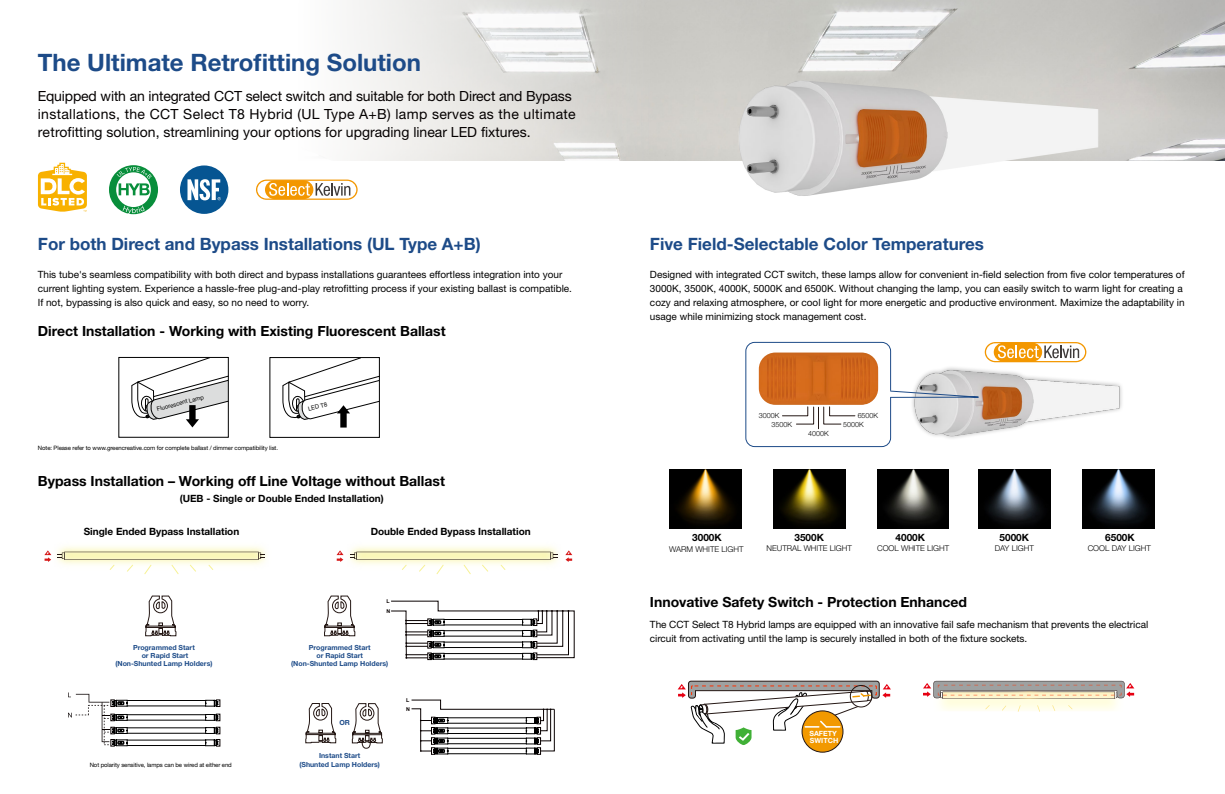
<style>
.page{position:relative;width:1225px;height:794px;background:#fff}
.page>*{position:absolute;margin:0;border:0;box-sizing:border-box;transform-origin:0 0}
.t1{font:700 24px "Helvetica Neue LT Pro";color:#1d4b88}
.t2{font:700 17px "Helvetica Neue LT Pro";color:#1d4b88}
.t3{font:14px/18px "Helvetica Neue LT Pro";color:#040000}
.t4{font:700 14px "Helvetica Neue LT Pro";color:#000}
.t5{font:10px/14px "Helvetica Neue LT Pro";color:#000}
.t6{font:700 10px "Helvetica Neue LT Pro";color:#000}
.t7{font:300 8px "Helvetica Neue LT Pro";color:#000}
.t8{font:300 7.1px "Helvetica Neue LT Pro";color:#000}
.t9{font:700 7.1px/6.9px "Helvetica Neue LT Pro";color:#fff}
.t10{font:700 7px/8.4px "Helvetica Neue LT Pro";color:#1d4b88;text-align:center}
.t11{font:6px "Helvetica Neue LT Pro";letter-spacing:-.015em;color:#000}
.t12{font:700 5.3px/9.1px "Arial";color:#080000}
</style>
<div class="page">
<img style="left:925px;top:0;width:300px;height:160px">
<svg style="left:59px;top:0;width:866px;height:163px"></svg>
<img style="left:51px;top:546px;width:215px;height:14px">
<svg style="left:44px;top:550px;width:7px;height:12px"></svg>
<svg style="left:58px;top:552px;width:207px;height:22px"></svg>
<img style="left:343px;top:546px;width:230px;height:29px">
<svg style="left:336px;top:550px;width:7px;height:12px"></svg>
<svg style="left:565px;top:550px;width:7px;height:12px"></svg>
<svg style="left:350px;top:552px;width:207px;height:22px"></svg>
<svg style="left:984px;top:342px;width:102px;height:20px"></svg>
<svg style="left:256px;top:180px;width:101px;height:20px"></svg>
<img style="left:912px;top:367px;width:210px;height:71px">
<img style="left:669px;top:469px;width:72px;height:59px">
<img style="left:773px;top:469px;width:72px;height:59px">
<img style="left:877px;top:469px;width:72px;height:59px">
<img style="left:978px;top:469px;width:72px;height:59px">
<img style="left:1082px;top:469px;width:72px;height:59px">
<div style="left:745px;top:342px;width:146px;height:105px;border:1px solid #1d4b88;border-radius:9px"></div>
<svg style="left:889px;top:390px;width:109px;height:8px"></svg>
<img style="left:699px;top:43px;width:406px;height:153px">
<img style="left:759px;top:352px;width:119px;height:53px">
<svg style="left:782px;top:406px;width:73px;height:23px"></svg>
<div style="left:109px;top:165px;width:49px;height:49px;background:#088e3b;border-radius:50%"></div>
<div style="left:116px;top:172px;width:35px;height:35px;background:#fff;border-radius:50%"></div>
<svg style="left:117px;top:167px;width:34px;height:28px"></svg>
<svg style="left:123px;top:205px;width:22px;height:9px"></svg>
<div style="left:802px;top:711px;width:41px;height:41px;background:#f29900;border-radius:50%"></div>
<div style="left:801px;top:710px;width:42px;height:42px;border:1px solid #241714;border-radius:50%"></div>
<svg style="left:677px;top:680px;width:214px;height:65px"></svg>
<svg style="left:985px;top:705px;width:4px;height:4px"></svg>
<svg style="left:1068px;top:705px;width:4px;height:4px"></svg>
<svg style="left:1002px;top:705px;width:4px;height:5px"></svg>
<svg style="left:1052px;top:705px;width:3px;height:6px"></svg>
<svg style="left:1017px;top:705px;width:3px;height:7px"></svg>
<svg style="left:1037px;top:705px;width:3px;height:7px"></svg>
<svg style="left:923px;top:681px;width:211px;height:18px;background:#bdb1a3"></svg>
<svg style="left:131px;top:356px;width:98px;height:71px"></svg>
<div style="left:269px;top:357px;width:111px;height:81px;border:1px solid #000"></div>
<svg style="left:282px;top:357px;width:98px;height:70px"></svg>
<svg style="left:145px;top:595px;width:31px;height:42px"></svg>
<svg style="left:324px;top:595px;width:31px;height:42px"></svg>
<svg style="left:305px;top:703px;width:78px;height:46px"></svg>
<svg style="left:68px;top:692px;width:152px;height:54px"></svg>
<svg style="left:391px;top:600px;width:183px;height:60px"></svg>
<svg style="left:411px;top:699px;width:144px;height:56px"></svg>
<div style="left:180px;top:165px;width:48px;height:49px;background:#065592;border-radius:50%"></div>
<svg style="left:187px;top:179px;width:34px;height:21px"></svg>
<svg style="left:38px;top:163px;width:49px;height:49px"></svg>
<h1 class="t1" style="left:38px;top:47px;width:385px">The Ultimate Retrofitting Solution</h1>
<p class="t3" style="left:38px;top:87px;width:539px">Equipped with an integrated CCT select switch and suitable for both Direct and Bypass installations, the CCT Select T8 Hybrid (UL Type A+B) lamp serves as the ultimate retrofitting solution, streamlining your options for upgrading linear LED fixtures.</p>
<h2 class="t2" style="left:38px;top:233px;width:444px">For both Direct and Bypass Installations (UL Type A+B)</h2>
<h2 class="t2" style="left:650px;top:233px;width:335px">Five Field-Selectable Color Temperatures</h2>
<p class="t5" style="left:38px;top:267px;width:536px">This tube's seamless compatibility with both direct and bypass installations guarantees effortless integration into your current lighting system. Experience a hassle-free plug-and-play retrofitting process if your existing ballast is compatible.<br>If not, bypassing is also quick and easy, so no need to worry.</p>
<h3 class="t4" style="left:38px;top:322px;width:409px">Direct Installation - Working with Existing Fluorescent Ballast</h3>
<p class="t11" style="left:156px;top:405px;width:50px;rotate:-15deg">Fluorescent Lamp</p>
<p class="t11" style="left:307px;top:405px;width:21px;rotate:-15deg">LED T8</p>
<p class="t11" style="left:38px;top:444px;width:242px">Note: Please refer to www.greencreative.com for complete ballast / dimmer compatibility list.</p>
<h3 class="t4" style="left:38px;top:472px;width:408px">Bypass Installation – Working off Line Voltage without Ballast</h3>
<p class="t6" style="left:180px;top:492px;width:205px">(UEB - Single or Double Ended Installation)</p>
<p class="t6" style="left:84px;top:525px;width:157px">Single Ended Bypass Installation</p>
<p class="t6" style="left:371px;top:525px;width:161px">Double Ended Bypass Installation</p>
<p class="t12" style="left:386px;top:597px;width:5px">L<br>N</p>
<p class="t10" style="left:115px;top:642px;width:99px">Programmed Start<br>or Rapid Start<br>(Non-Shunted Lamp Holders)</p>
<p class="t10" style="left:291px;top:642px;width:99px">Programmed Start<br>or Rapid Start<br>(Non-Shunted Lamp Holders)</p>
<p class="t11" style="left:90px;top:760px;width:144px">Not polarity sensitive, lamps can be wired at either end</p>
<p class="t10" style="left:339px;top:718px;width:12px">OR</p>
<p class="t10" style="left:299px;top:751px;width:82px">Instant Start<br>(Shunted Lamp Holders)</p>
<p class="t12" style="left:406px;top:695px;width:5px;line-height:9.6px">L<br>N</p>
<p class="t5" style="left:650px;top:267px;width:536px">Designed with integrated CCT switch, these lamps allow for convenient in-field selection from five color temperatures of 3000K, 3500K, 4000K, 5000K and 6500K. Without changing the lamp, you can easily switch to warm light for creating a cozy and relaxing atmosphere, or cool light for more energetic and productive environment. Maximize the adaptability in usage while minimizing stock management cost.</p>
<p class="t8" style="left:759px;top:411px;width:22px">3000K</p>
<p class="t8" style="left:857px;top:411px;width:22px">6500K</p>
<p class="t8" style="left:771px;top:420px;width:22px">3500K</p>
<p class="t8" style="left:843px;top:420px;width:22px">5000K</p>
<p class="t8" style="left:808px;top:429px;width:22px">4000K</p>
<p class="t6" style="left:692px;top:531px;width:31px">3000K</p>
<p class="t6" style="left:794px;top:531px;width:31px">3500K</p>
<p class="t6" style="left:895px;top:531px;width:31px">4000K</p>
<p class="t6" style="left:999px;top:531px;width:31px">5000K</p>
<p class="t6" style="left:1105px;top:531px;width:31px">6500K</p>
<p class="t7" style="left:669px;top:544px;width:76px">WARM WHITE LIGHT</p>
<p class="t7" style="left:766px;top:543px;width:87px">NEUTRAL WHITE LIGHT</p>
<p class="t7" style="left:877px;top:543px;width:74px">COOL WHITE LIGHT</p>
<p class="t7" style="left:994px;top:543px;width:41px">DAY LIGHT</p>
<p class="t7" style="left:1087px;top:543px;width:65px">COOL DAY LIGHT</p>
<h3 class="t4" style="left:650px;top:593px;width:319px">Innovative Safety Switch - Protection Enhanced</h3>
<p class="t5" style="left:650px;top:617px;width:500px">The CCT Select T8 Hybrid lamps are equipped with an innovative fail safe mechanism that prevents the electrical circuit from activating until the lamp is securely installed in both of the fixture sockets.</p>
<p class="t9" style="left:809px;top:730px;width:30px">SAFETY<br>SWITCH</p>
</div>
